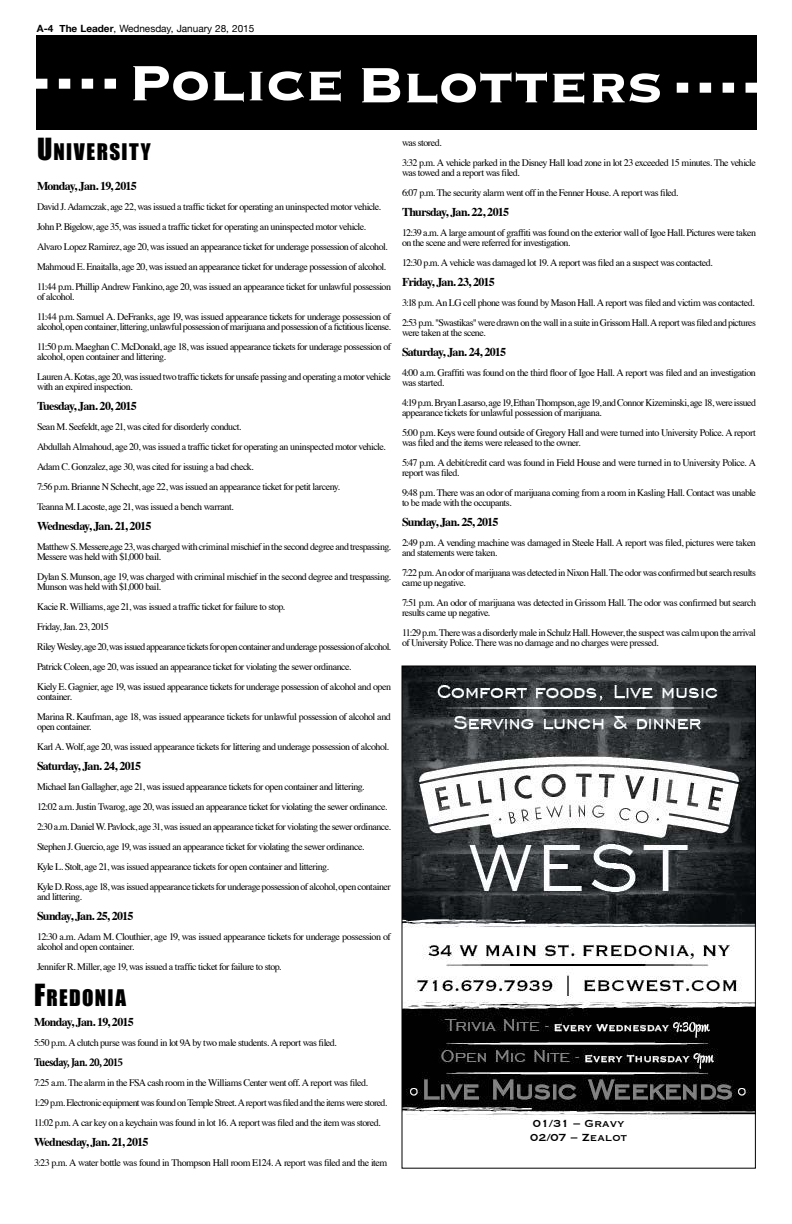
<style>
.page{position:relative;width:792px;height:1224px;background:#fff}
.page>*{position:absolute;margin:0;border:0;box-sizing:border-box;transform-origin:0 0}
.t1{font:700 65px "Copperplate";letter-spacing:-.01em;color:#fff}
.t2{font:21px "Impact";letter-spacing:.065em;color:#000}
.t3{font:13.4px/13.9px "Copperplate";color:#000}
.t4{font:700 12px "Times";letter-spacing:-.06em;color:#000}
.t5{font:700 condensed 12px "Minion Pro";letter-spacing:-.055em;color:#000}
.t6{font:10px/20px "Times";letter-spacing:-.05em;color:#000}
.t7{font:10px "Helvetica Neue";color:#000}
.s1{font-weight:700}
.s2{font-size:28px}
</style>
<div class="page">
<div style="left:36px;top:35px;width:721px;height:95px;background:#000"></div>
<svg style="left:36px;top:79px;width:80px;height:10px"></svg>
<svg style="left:677px;top:83px;width:80px;height:10px"></svg>
<img style="left:404px;top:668px;width:350px;height:451px">
<p class="t7" style="left:37px;top:20px;width:219px"><span class="s1">A-4 The Leader</span>, Wednesday, January 28, 2015</p>
<p class="t1" style="left:128px;top:42px;width:537px">Police Blotters</p>
<p class="t2" style="left:37px;top:135px;width:115px"><span class="s2">U</span>NIVERSITY</p>
<p class="t4" style="left:37px;top:174px;width:101px">Monday, Jan. 19, 2015</p>
<p class="t6" style="left:37px;top:195px;width:356px">David J. Adamczak, age 22, was issued a traffic ticket for operating an uninspected motor vehicle.<br>John P. Bigelow, age 35, was issued a traffic ticket for operating an uninspected motor vehicle.<br>Alvaro Lopez Ramirez, age 20, was issued an appearance ticket for underage possession of alcohol.<br>Mahmoud E. Enaitalla, age 20, was issued an appearance ticket for underage possession of alcohol.<br>11:44 p.m. Phillip Andrew Fankino, age 20, was issued an appearance ticket for unlawful possession</p>
<p class="t6" style="left:37px;top:285px;width:355px">of alcohol.<br>11:44 p.m. Samuel A. DeFranks, age 19, was issued appearance tickets for underage possession of</p>
<p class="t6" style="left:37px;top:315px;width:356px">alcohol, open container, littering, unlawful possession of marijuana and possession of a fictitious license.<br>11:50 p.m. Maeghan C. McDonald, age 18, was issued appearance tickets for underage possession of</p>
<p class="t6" style="left:37px;top:345px;width:356px">alcohol, open container and littering.<br>Lauren A. Kotas, age 20, was issued two traffic tickets for unsafe passing and operating a motor vehicle</p>
<p class="t6" style="left:37px;top:375px;width:97px">with an expired inspection.</p>
<p class="t4" style="left:37px;top:394px;width:101px">Tuesday, Jan. 20, 2015</p>
<p class="t6" style="left:37px;top:415px;width:350px">Sean M. Seefeldt, age 21, was cited for disorderly conduct.<br>Abdullah Almahoud, age 20, was issued a traffic ticket for operating an uninspected motor vehicle.<br>Adam C. Gonzalez, age 30, was cited for issuing a bad check.<br>7:56 p.m. Brianne N Schecht, age 22, was issued an appearance ticket for petit larceny.<br>Teanna M. Lacoste, age 21, was issued a bench warrant.</p>
<p class="t4" style="left:37px;top:514px;width:116px">Wednesday, Jan. 21, 2015</p>
<p class="t6" style="left:37px;top:540px;width:355px;line-height:10px">Matthew S. Messere,age 23, was charged with criminal mischief in the second degree and trespassing.<br>Messere was held with $1,000 bail.</p>
<p class="t6" style="left:37px;top:570px;width:355px;line-height:10px">Dylan S. Munson, age 19, was charged with criminal mischief in the second degree and trespassing.<br>Munson was held with $1,000 bail.</p>
<p class="t6" style="left:37px;top:595px;width:356px">Kacie R. Williams, age 21, was issued a traffic ticket for failure to stop.<br>Friday, Jan. 23, 2015<br>Riley Wesley, age 20, was issued appearance tickets for open container and underage possession of alcohol.<br>Patrick Coleen, age 20, was issued an appearance ticket for violating the sewer ordinance.<br>Kiely E. Gagnier, age 19, was issued appearance tickets for underage possession of alcohol and open</p>
<p class="t6" style="left:37px;top:685px;width:356px">container.<br>Marina R. Kaufman, age 18, was issued appearance tickets for unlawful possession of alcohol and</p>
<p class="t6" style="left:37px;top:715px;width:353px">open container.<br>Karl A. Wolf, age 20, was issued appearance tickets for littering and underage possession of alcohol.</p>
<p class="t4" style="left:37px;top:754px;width:106px">Saturday, Jan. 24, 2015</p>
<p class="t6" style="left:37px;top:775px;width:355px">Michael Ian Gallagher, age 21, was issued appearance tickets for open container and littering.<br>12:02 a.m. Justin Twarog, age 20, was issued an appearance ticket for violating the sewer ordinance.<br>2:30 a.m. Daniel W. Pavlock, age 31, was issued an appearance ticket for violating the sewer ordinance.<br>Stephen J. Guercio, age 19, was issued an appearance ticket for violating the sewer ordinance.<br>Kyle L. Stolt, age 21, was issued appearance tickets for open container and littering.<br>Kyle D. Ross, age 18, was issued appearance tickets for underage possession of alcohol, open container</p>
<p class="t6" style="left:37px;top:885px;width:46px">and littering.</p>
<p class="t4" style="left:37px;top:904px;width:98px">Sunday, Jan. 25, 2015</p>
<p class="t6" style="left:37px;top:930px;width:356px;line-height:10px">12:30 a.m. Adam M. Clouthier, age 19, was issued appearance tickets for underage possession of alcohol and open container.</p>
<p class="t6" style="left:37px;top:955px;width:246px">Jennifer R. Miller, age 19, was issued a traffic ticket for failure to stop.</p>
<p class="t2" style="left:34px;top:982px;width:94px"><span class="s2">F</span>REDONIA</p>
<p class="t4" style="left:34px;top:1011px;width:101px">Monday, Jan. 19, 2015</p>
<p class="t6" style="left:34px;top:1032px;width:304px">5:50 p.m. A clutch purse was found in lot 9A by two male students. A report was filed.</p>
<p class="t5" style="left:34px;top:1054px;width:91px">Tuesday, Jan. 20, 2015</p>
<p class="t6" style="left:34px;top:1072px;width:355px">7:25 a.m. The alarm in the FSA cash room in the Williams Center went off. A report was filed.<br>1:29 p.m. Electronic equipment was found on Temple Street. A report was filed and the items were stored.<br>11:02 p.m. A car key on a keychain was found in lot 16. A report was filed and the item was stored.</p>
<p class="t4" style="left:34px;top:1131px;width:116px">Wednesday, Jan. 21, 2015</p>
<p class="t6" style="left:34px;top:1152px;width:355px">3:23 p.m. A water bottle was found in Thompson Hall room E124. A report was filed and the item</p>
<p class="t6" style="left:402px;top:131px;width:355px">was stored.<br>3:32 p.m. A vehicle parked in the Disney Hall load zone in lot 23 exceeded 15 minutes. The vehicle</p>
<p class="t6" style="left:402px;top:161px;width:278px">was towed and a report was filed.<br>6:07 p.m. The security alarm went off in the Fenner House. A report was filed.</p>
<p class="t4" style="left:402px;top:200px;width:109px">Thursday, Jan. 22, 2015</p>
<p class="t6" style="left:402px;top:226px;width:356px;line-height:10px">12:39 a.m. A large amount of graffiti was found on the exterior wall of Igoe Hall. Pictures were taken on the scene and were referred for investigation.</p>
<p class="t6" style="left:402px;top:251px;width:312px">12:30 p.m. A vehicle was damaged lot 19. A report was filed an a suspect was contacted.</p>
<p class="t4" style="left:402px;top:270px;width:94px">Friday, Jan. 23, 2015</p>
<p class="t6" style="left:402px;top:291px;width:356px">3:18 p.m. An LG cell phone was found by Mason Hall. A report was filed and victim was contacted.<br>2:53 p.m. "Swastikas" were drawn on the wall in a suite in Grissom Hall. A report was filed and pictures</p>
<p class="t6" style="left:402px;top:321px;width:85px">were taken at the scene.</p>
<p class="t4" style="left:402px;top:340px;width:106px">Saturday, Jan. 24, 2015</p>
<p class="t6" style="left:402px;top:366px;width:355px;line-height:10px">4:00 a.m. Graffiti was found on the third floor of Igoe Hall. A report was filed and an investigation was started.</p>
<p class="t6" style="left:402px;top:396px;width:356px;line-height:10px">4:19 p.m. Bryan Lasarso, age 19, Ethan Thompson, age 19, and Connor Kizeminski, age 18, were issued appearance tickets for unlawful possession of marijuana.</p>
<p class="t6" style="left:402px;top:426px;width:355px;line-height:10px">5:00 p.m. Keys were found outside of Gregory Hall and were turned into University Police. A report was filed and the items were released to the owner.</p>
<p class="t6" style="left:402px;top:456px;width:355px;line-height:10px">5:47 p.m. A debit/credit card was found in Field House and were turned in to University Police. A report was filed.</p>
<p class="t6" style="left:402px;top:486px;width:356px;line-height:10px">9:48 p.m. There was an odor of marijuana coming from a room in Kasling Hall. Contact was unable to be made with the occupants.</p>
<p class="t4" style="left:402px;top:510px;width:98px">Sunday, Jan. 25, 2015</p>
<p class="t6" style="left:402px;top:536px;width:355px;line-height:10px">2:49 p.m. A vending machine was damaged in Steele Hall. A report was filed, pictures were taken and statements were taken.</p>
<p class="t6" style="left:402px;top:566px;width:356px;line-height:10px">7:22 p.m. An odor of marijuana was detected in Nixon Hall. The odor was confirmed but search results came up negative.</p>
<p class="t6" style="left:402px;top:596px;width:356px;line-height:10px">7:51 p.m. An odor of marijuana was detected in Grissom Hall. The odor was confirmed but search results came up negative.</p>
<p class="t6" style="left:402px;top:626px;width:355px;line-height:10px">11:29 p.m. There was a disorderly male in Schulz Hall. However, the suspect was calm upon the arrival of University Police. There was no damage and no charges were pressed.</p>
<p class="t3" style="left:530px;top:1116px;width:99px">01/31 – Gravy<br>02/07 – Zealot</p>
</div>
